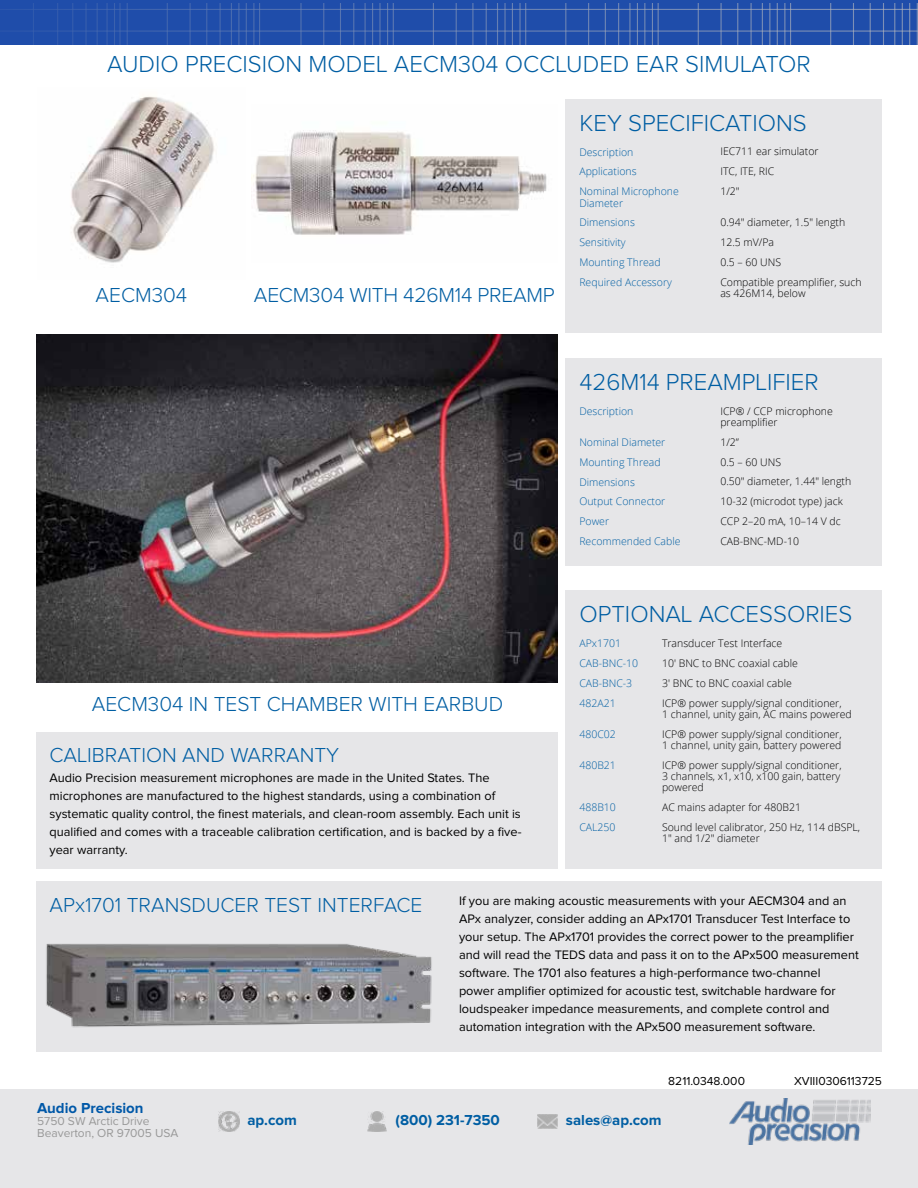
<style>
.page{position:relative;width:918px;height:1188px;background:#fff}
.page>*{position:absolute;margin:0;border:0;box-sizing:border-box;transform-origin:0 0}
.t1{font:300 24px "Proxima Nova";color:#005ea3}
.t2{font:300 21px "Proxima Nova";color:#005ea3}
.t3{font:700 15px "Proxima Nova";color:#005ea3}
.t4{font:700 15px "Proxima Nova";color:#0058a8}
.t5{font:12.75px/18px "Proxima Nova";color:#000}
.t6{font:12px/12px "Proxima Nova";color:#999}
.t7{font:12px "Proxima Nova";color:#000}
.t8{font:300 10.5px/20px "Open Sans";color:#000}
.t9{font:300 10.5px/20px "Open Sans";color:#005ea3}
</style>
<div class="page">
<div style="left:0;top:0;width:918px;height:44px;background:#1f4daa"></div>
<svg style="left:106px;top:32px;width:2px;height:13px"></svg>
<svg style="left:85px;top:32px;width:2px;height:13px"></svg>
<svg style="left:300px;top:32px;width:2px;height:13px"></svg>
<svg style="left:379px;top:32px;width:2px;height:13px"></svg>
<svg style="left:504px;top:32px;width:2px;height:13px"></svg>
<svg style="left:629px;top:32px;width:2px;height:13px"></svg>
<hr style="left:106px;top:9px;width:2px;height:22px;background:#bfbfbf">
<hr style="left:85px;top:9px;width:2px;height:22px;background:#bfbfbf">
<hr style="left:300px;top:9px;width:2px;height:22px;background:#bfbfbf">
<hr style="left:379px;top:9px;width:2px;height:22px;background:#bfbfbf">
<hr style="left:504px;top:9px;width:2px;height:22px;background:#bfbfbf">
<hr style="left:629px;top:9px;width:2px;height:22px;background:#bfbfbf">
<hr style="left:0;top:31px;width:918px;height:1px;background:#bfbfbf">
<hr style="left:0;top:9px;width:918px;height:1px;background:#bfbfbf">
<svg style="left:127px;top:3px;width:1px;height:42px"></svg>
<svg style="left:114px;top:3px;width:7px;height:42px"></svg>
<svg style="left:106px;top:3px;width:2px;height:6px"></svg>
<svg style="left:97px;top:3px;width:1px;height:42px"></svg>
<svg style="left:85px;top:3px;width:2px;height:6px"></svg>
<svg style="left:72px;top:3px;width:1px;height:42px"></svg>
<svg style="left:57px;top:3px;width:1px;height:42px"></svg>
<svg style="left:33px;top:3px;width:1px;height:42px"></svg>
<svg style="left:167px;top:3px;width:1px;height:42px"></svg>
<svg style="left:190px;top:3px;width:1px;height:42px"></svg>
<svg style="left:206px;top:3px;width:1px;height:42px"></svg>
<svg style="left:220px;top:3px;width:1px;height:42px"></svg>
<svg style="left:231px;top:3px;width:1px;height:42px"></svg>
<svg style="left:238px;top:3px;width:1px;height:42px"></svg>
<svg style="left:246px;top:3px;width:1px;height:42px"></svg>
<svg style="left:253px;top:3px;width:7px;height:42px"></svg>
<svg style="left:300px;top:3px;width:2px;height:6px"></svg>
<svg style="left:323px;top:3px;width:1px;height:42px"></svg>
<svg style="left:340px;top:3px;width:1px;height:42px"></svg>
<svg style="left:353px;top:3px;width:1px;height:42px"></svg>
<svg style="left:365px;top:3px;width:1px;height:42px"></svg>
<svg style="left:372px;top:3px;width:1px;height:42px"></svg>
<svg style="left:379px;top:3px;width:2px;height:6px"></svg>
<svg style="left:387px;top:3px;width:7px;height:42px"></svg>
<svg style="left:433px;top:3px;width:1px;height:42px"></svg>
<svg style="left:456px;top:3px;width:1px;height:42px"></svg>
<svg style="left:472px;top:3px;width:1px;height:42px"></svg>
<svg style="left:486px;top:3px;width:1px;height:42px"></svg>
<svg style="left:497px;top:3px;width:1px;height:42px"></svg>
<svg style="left:504px;top:3px;width:2px;height:6px"></svg>
<svg style="left:512px;top:3px;width:1px;height:42px"></svg>
<svg style="left:519px;top:3px;width:7px;height:42px"></svg>
<svg style="left:565px;top:3px;width:1px;height:42px"></svg>
<svg style="left:588px;top:3px;width:1px;height:42px"></svg>
<svg style="left:605px;top:3px;width:1px;height:42px"></svg>
<svg style="left:618px;top:3px;width:1px;height:42px"></svg>
<svg style="left:629px;top:3px;width:2px;height:6px"></svg>
<svg style="left:637px;top:3px;width:1px;height:42px"></svg>
<svg style="left:644px;top:3px;width:1px;height:42px"></svg>
<svg style="left:652px;top:3px;width:7px;height:42px"></svg>
<svg style="left:698px;top:3px;width:1px;height:42px"></svg>
<svg style="left:721px;top:3px;width:1px;height:42px"></svg>
<svg style="left:737px;top:3px;width:1px;height:42px"></svg>
<svg style="left:751px;top:3px;width:1px;height:42px"></svg>
<svg style="left:762px;top:3px;width:1px;height:42px"></svg>
<svg style="left:769px;top:3px;width:1px;height:42px"></svg>
<svg style="left:777px;top:3px;width:1px;height:42px"></svg>
<svg style="left:784px;top:3px;width:7px;height:42px"></svg>
<svg style="left:830px;top:3px;width:1px;height:42px"></svg>
<svg style="left:853px;top:3px;width:1px;height:42px"></svg>
<svg style="left:870px;top:3px;width:1px;height:42px"></svg>
<svg style="left:883px;top:3px;width:1px;height:42px"></svg>
<svg style="left:894px;top:3px;width:1px;height:42px"></svg>
<svg style="left:902px;top:3px;width:1px;height:42px"></svg>
<svg style="left:909px;top:3px;width:1px;height:42px"></svg>
<svg style="left:917px;top:3px;width:1px;height:42px"></svg>
<div style="left:0;top:1089px;width:918px;height:99px;background:#e6e6e8"></div>
<img style="left:730px;top:1099px;width:140px;height:45px">
<img style="left:219px;top:1111px;width:20px;height:21px">
<img style="left:368px;top:1111px;width:18px;height:21px">
<img style="left:537px;top:1114px;width:21px;height:15px">
<div style="left:36px;top:732px;width:521px;height:136px;background:#e6e6e8"></div>
<div style="left:36px;top:882px;width:846px;height:170px;background:#e6e6e8"></div>
<img style="left:46px;top:944px;width:386px;height:84px">
<img style="left:36px;top:335px;width:521px;height:347px">
<div style="left:566px;top:99px;width:316px;height:233px;background:#e6e6e8"></div>
<div style="left:566px;top:590px;width:316px;height:278px;background:#e6e6e8"></div>
<img style="left:71px;top:96px;width:144px;height:167px">
<div style="left:566px;top:358px;width:316px;height:208px;background:#e6e6e8"></div>
<img style="left:253px;top:130px;width:294px;height:105px">
<h1 class="t1" style="left:107px;top:53px;width:705px">AUDIO PRECISION MODEL AECM304 OCCLUDED EAR SIMULATOR</h1>
<h2 class="t2" style="left:96px;top:286px;width:93px">AECM304</h2>
<h2 class="t2" style="left:254px;top:286px;width:302px">AECM304 WITH 426M14 PREAMP</h2>
<h1 class="t1" style="left:579px;top:112px;width:229px">KEY SPECIFICATIONS</h1>
<p class="t9" style="left:579px;top:141px;width:101px">Description<br>Applications<br>Nominal Microphone</p>
<p class="t9" style="left:579px;top:192px;width:94px">Diameter<br>Dimensions<br>Sensitivity<br>Mounting Thread<br>Required Accessory</p>
<p class="t8" style="left:720px;top:141px;width:100px">IEC711 ear simulator<br>ITC, ITE, RIC<br>1/2"</p>
<p class="t8" style="left:720px;top:212px;width:143px">0.94" diameter, 1.5" length<br>12.5 mV/Pa<br>0.5 – 60 UNS<br>Compatible preamplifier, such</p>
<p class="t8" style="left:720px;top:283px;width:87px">as 426M14, below</p>
<h1 class="t1" style="left:579px;top:371px;width:241px">426M14 PREAMPLIFIER</h1>
<p class="t9" style="left:579px;top:401px;width:56px">Description</p>
<p class="t9" style="left:579px;top:432px;width:103px">Nominal Diameter<br>Mounting Thread<br>Dimensions<br>Output Connector<br>Power<br>Recommended Cable</p>
<p class="t8" style="left:720px;top:405px;width:114px;line-height:11.2px">ICP® / CCP microphone preamplifier</p>
<p class="t8" style="left:720px;top:432px;width:132px">1/2”<br>0.5 – 60 UNS<br>0.50" diameter, 1.44" length<br>10-32 (microdot type) jack<br>CCP 2–20 mA, 10–14 V dc<br>CAB-BNC-MD-10</p>
<h1 class="t1" style="left:579px;top:603px;width:275px">OPTIONAL ACCESSORIES</h1>
<p class="t9" style="left:579px;top:633px;width:60px">APx1701<br>CAB-BNC-10<br>CAB-BNC-3<br>482A21</p>
<p class="t9" style="left:579px;top:724px;width:38px">480C02</p>
<p class="t9" style="left:579px;top:755px;width:38px">480B21</p>
<p class="t9" style="left:579px;top:797px;width:38px">488B10<br>CAL250</p>
<p class="t8" style="left:662px;top:633px;width:181px">Transducer Test Interface<br>10' BNC to BNC coaxial cable<br>3' BNC to BNC coaxial cable<br>ICP® power supply/signal conditioner,</p>
<p class="t8" style="left:662px;top:704px;width:191px">1 channel, unity gain, AC mains powered<br>ICP® power supply/signal conditioner,</p>
<p class="t8" style="left:662px;top:735px;width:181px">1 channel, unity gain, battery powered<br>ICP® power supply/signal conditioner,</p>
<p class="t8" style="left:662px;top:770px;width:180px;line-height:11.2px">3 channels, x1, x10, x100 gain, battery powered</p>
<p class="t8" style="left:662px;top:797px;width:200px">AC mains adapter for 480B21<br>Sound level calibrator, 250 Hz, 114 dBSPL,</p>
<p class="t8" style="left:662px;top:828px;width:99px">1" and 1/2" diameter</p>
<h2 class="t2" style="left:92px;top:695px;width:413px">AECM304 IN TEST CHAMBER WITH EARBUD</h2>
<h2 class="t2" style="left:50px;top:745px;width:291px">CALIBRATION AND WARRANTY</h2>
<p class="t5" style="left:50px;top:769px;width:474px">Audio Precision measurement microphones are made in the United States. The microphones are manufactured to the highest standards, using a combination of systematic quality control, the finest materials, and clean-room assembly. Each unit is qualified and comes with a traceable calibration certification, and is backed by a five&shy;year warranty.</p>
<p class="t5" style="left:459px;top:892px;width:401px">If you are making acoustic measurements with your AECM304 and an APx analyzer, consider adding an APx1701 Transducer Test Interface to your setup. The APx1701 provides the correct power to the preamplifier and will read the TEDS data and pass it on to the APx500 measurement software. The 1701 also features a high-performance two-channel power amplifier optimized for acoustic test, switchable hardware for loudspeaker impedance measurements, and complete control and automation integration with the APx500 measurement software.</p>
<h2 class="t2" style="left:50px;top:895px;width:374px">APx1701 TRANSDUCER TEST INTERFACE</h2>
<p class="t4" style="left:37px;top:1101px;width:108px">Audio Precision</p>
<p class="t6" style="left:37px;top:1116px;width:143px">5750 SW Arctic Drive<br>Beaverton, OR 97005 USA</p>
<p class="t3" style="left:248px;top:1114px;width:51px">ap.com</p>
<p class="t3" style="left:396px;top:1114px;width:106px">(800) 231-7350</p>
<p class="t3" style="left:566px;top:1114px;width:97px">sales@ap.com</p>
<p class="t7" style="left:668px;top:1076px;width:78px">8211.0348.000</p>
<p class="t7" style="left:794px;top:1076px;width:89px">XVIII0306113725</p>
</div>
